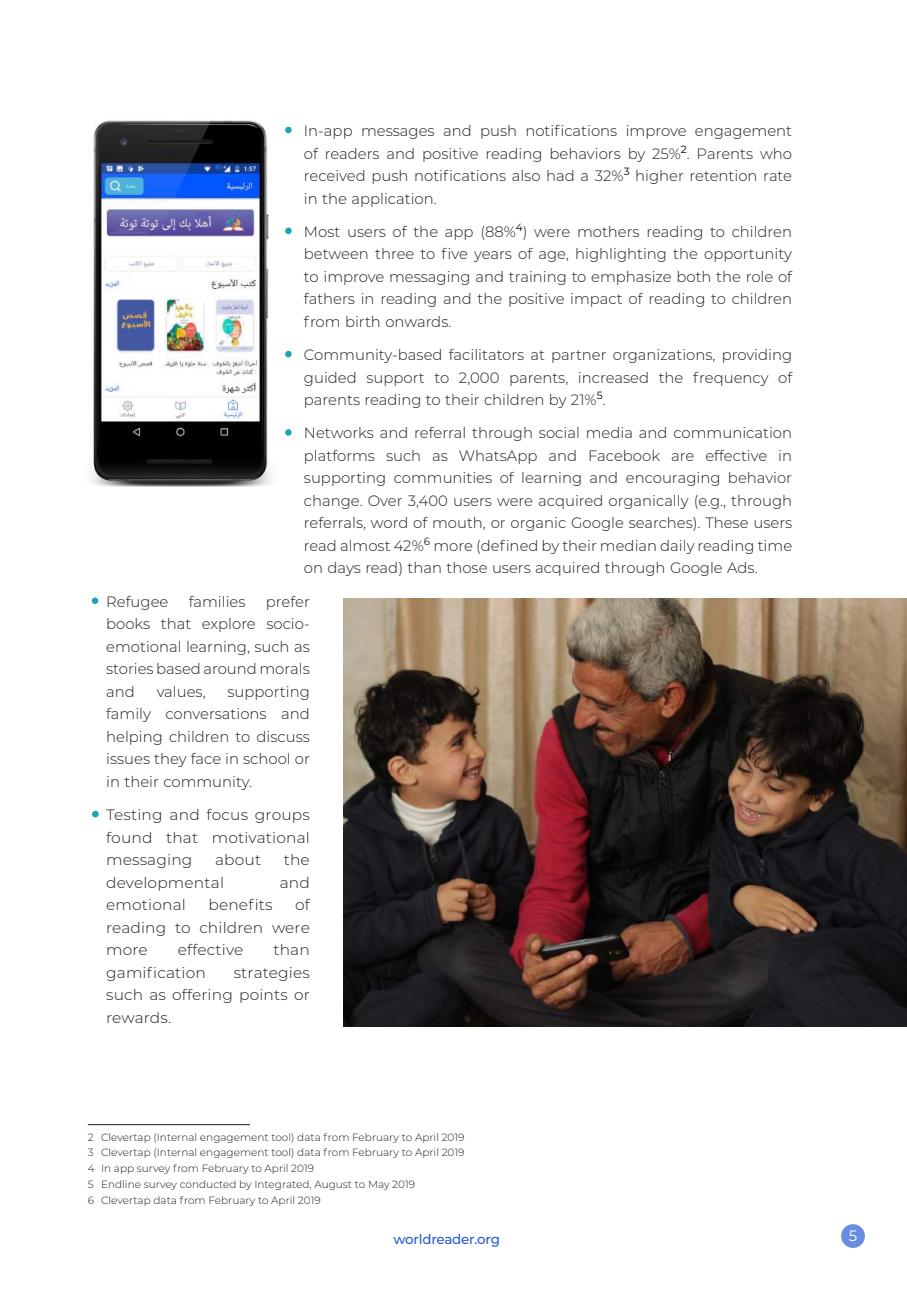
<style>
.page{position:relative;width:907px;height:1290px;background:#fff}
.page>*{position:absolute;margin:0;border:0;box-sizing:border-box;transform-origin:0 0}
.t1{font:300 15px/22.5px "Montserrat";color:#231f20;text-align:justify}
.t2{font:15px "Montserrat";color:#fff}
.t3{font:500 13.5px "Montserrat";letter-spacing:-.015em;color:#285bd4}
.t4{font:300 10.5px/15.9px "Montserrat";color:#231f20}
.s1{font-size:52.5px;color:#1aa6b5}
</style>
<div class="page">
<div style="left:841px;top:1224px;width:23px;height:24px;background:#698de1;border-radius:50%"></div>
<hr style="left:88px;top:1124px;width:162px;height:1px;background:#231f20">
<img style="left:91px;top:120px;width:180px;height:367px">
<img style="left:343px;top:598px;width:563px;height:428px">
<p class="t1" style="left:304px;top:119px;width:489px;text-indent:-23px"><span class="s1">•</span> In-app messages and push notifications improve engagement of readers and positive reading behaviors by 25%<sup>2</sup>. Parents who received push notifications also had a 32%<sup>3</sup> higher retention rate in the application.</p>
<p class="t1" style="left:304px;top:220px;width:489px;text-indent:-23px"><span class="s1">•</span> Most users of the app (88%<sup>4</sup>) were mothers reading to children between three to five years of age, highlighting the opportunity to improve messaging and training to emphasize both the role of fathers in reading and the positive impact of reading to children from birth onwards.</p>
<p class="t1" style="left:304px;top:343px;width:489px;text-indent:-23px"><span class="s1">•</span> Community-based facilitators at partner organizations, providing guided support to 2,000 parents, increased the frequency of parents reading to their children by 21%<sup>5</sup>.</p>
<p class="t1" style="left:304px;top:421px;width:489px;text-indent:-23px"><span class="s1">•</span> Networks and referral through social media and communication platforms such as WhatsApp and Facebook are effective in supporting communities of learning and encouraging behavior change. Over 3,400 users were acquired organically (e.g., through referrals, word of mouth, or organic Google searches). These users read almost 42%<sup>6</sup> more (defined by their median daily reading time on days read) than those users acquired through Google Ads.</p>
<p class="t1" style="left:88px;top:590px;width:82px"><span class="s1">•</span> Refugee</p>
<p class="t1" style="left:189px;top:590px;width:58px">families</p>
<p class="t1" style="left:106px;top:590px;width:205px;text-indent:160px">prefer books that explore socio&shy;emotional learning, such as stories based around morals and</p>
<p class="t1" style="left:157px;top:680px;width:51px">values,</p>
<p class="t1" style="left:106px;top:680px;width:205px;text-indent:121px">supporting family conversations and helping children to discuss issues they face in school or in their community.</p>
<p class="t1" style="left:106px;top:803px;width:205px;text-indent:-18px"><span class="s1">•</span> Testing and focus groups found that motivational messaging</p>
<p class="t1" style="left:215px;top:848px;width:48px">about</p>
<p class="t1" style="left:284px;top:848px;width:28px">the</p>
<p class="t1" style="left:106px;top:870px;width:119px">developmental</p>
<p class="t1" style="left:280px;top:870px;width:32px">and</p>
<p class="t1" style="left:106px;top:893px;width:81px">emotional</p>
<p class="t1" style="left:208px;top:893px;width:66px">benefits</p>
<p class="t1" style="left:106px;top:893px;width:205px;text-indent:189px">of reading to children were more</p>
<p class="t1" style="left:178px;top:938px;width:67px">effective</p>
<p class="t1" style="left:273px;top:938px;width:38px">than</p>
<p class="t1" style="left:106px;top:960px;width:101px">gamification</p>
<p class="t1" style="left:106px;top:960px;width:205px;text-indent:127px">strategies such as offering points or rewards.</p>
<p class="t4" style="left:88px;top:1128px;width:378px">2 Clevertap (Internal engagement tool) data from February to April 2019<br>3 Clevertap (Internal engagement tool) data from February to April 2019<br>4 In app survey from February to April 2019<br>5 Endline survey conducted by Integrated, August to May 2019<br>6 Clevertap data from February to April 2019</p>
<p class="t3" style="left:393px;top:1230px;width:108px">worldreader.org</p>
<p class="t2" style="left:848px;top:1225px;width:10px">5</p>
</div>
